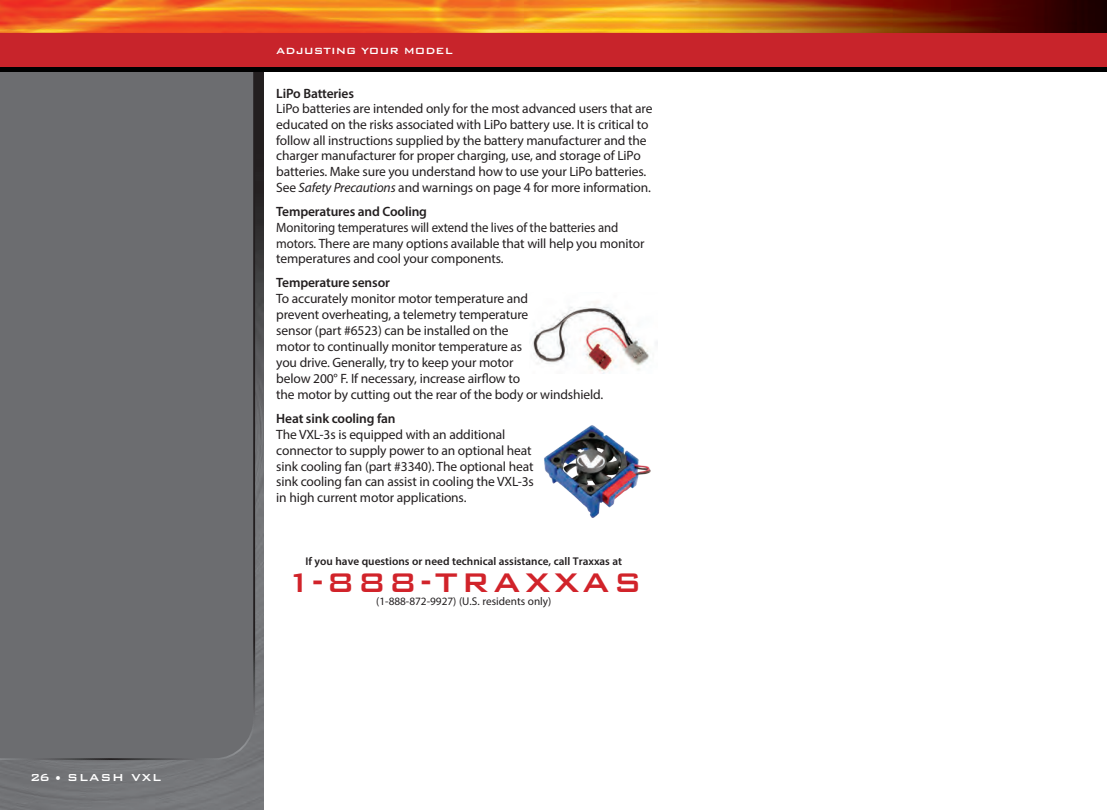
<style>
.page{position:relative;width:1107px;height:810px;background:#fff}
.page>*{position:absolute;margin:0;border:0;box-sizing:border-box;transform-origin:0 0}
.t1{font:500 36px "Bank Gothic BT";letter-spacing:.09em;color:#d1232a}
.t2{font:13.5px/15.9px "Myriad Pro";letter-spacing:-.01em;color:#231f20}
.t3{font:13.5px/15.9px "Myriad Pro";letter-spacing:-.01em;color:#231f20;scale:.95 1}
.t4{font:600 13.5px "Myriad Pro";letter-spacing:-.01em;color:#231f20}
.t5{font:500 13.5px "Bank Gothic BT";letter-spacing:.075em;color:#fff}
.t6{font:500 12px "Bank Gothic BT";color:#fff}
.t7{font:600 11.25px "Myriad Pro";color:#231f20}
.t8{font:11.25px "Myriad Pro";color:#231f20}
.s1{font-style:italic}
.s2{font-weight:600}
</style>
<div class="page">
<img style="left:0;top:71px;width:263px;height:739px">
<div style="left:0;top:71px;width:256px;height:690px;background:#6c6d70"></div>
<img style="left:0;top:0;width:1107px;height:71px">
<div style="left:0;top:33px;width:1107px;height:34px;background:#c8242b"></div>
<img style="left:544px;top:425px;width:107px;height:93px">
<img style="left:532px;top:301px;width:125px;height:73px">
<p class="t5" style="left:30px;top:770px;width:133px">26 • SLASH VXL</p>
<p class="t6" style="left:276px;top:45px;width:178px">ADJUSTING YOUR MODEL</p>
<p class="t4" style="left:276px;top:85px;width:79px">LiPo Batteries</p>
<p class="t2" style="left:276px;top:101px;width:378px">LiPo batteries are intended only for the most advanced users that are educated on the risks associated with LiPo battery use. It is critical to follow all instructions supplied by the battery manufacturer and the charger manufacturer for proper charging, use, and storage of LiPo batteries. Make sure you understand how to use your LiPo batteries.<br>See <span class="s1">Safety Precautions</span> and warnings on page 4 for more information.</p>
<p class="t3" style="left:276px;top:203px;width:389px"><span class="s2">Temperatures and Cooling<br></span>Monitoring temperatures will extend the lives of the batteries and motors. There are many options available that will help you monitor temperatures and cool your components.</p>
<p class="t4" style="left:276px;top:274px;width:115px">Temperature sensor</p>
<p class="t2" style="left:276px;top:291px;width:329px">To accurately monitor motor temperature and<br>prevent overheating, a telemetry temperature<br>sensor (part #6523) can be installed on the<br>motor to continually monitor temperature as<br>you drive. Generally, try to keep your motor<br>below 200° F. If necessary, increase airflow to<br>the motor by cutting out the rear of the body or windshield.</p>
<p class="t4" style="left:276px;top:410px;width:121px">Heat sink cooling fan</p>
<p class="t2" style="left:276px;top:426px;width:259px">The VXL-3s is equipped with an additional connector to supply power to an optional heat sink cooling fan (part #3340). The optional heat sink cooling fan can assist in cooling the VXL-3s in high current motor applications.</p>
<p class="t7" style="left:305px;top:554px;width:318px">If you have questions or need technical assistance, call Traxxas at</p>
<p class="t1" style="left:285px;top:563px;width:359px">1-888-TRAXXAS</p>
<p class="t8" style="left:376px;top:594px;width:177px">(1-888-872-9927) (U.S. residents only)</p>
</div>
